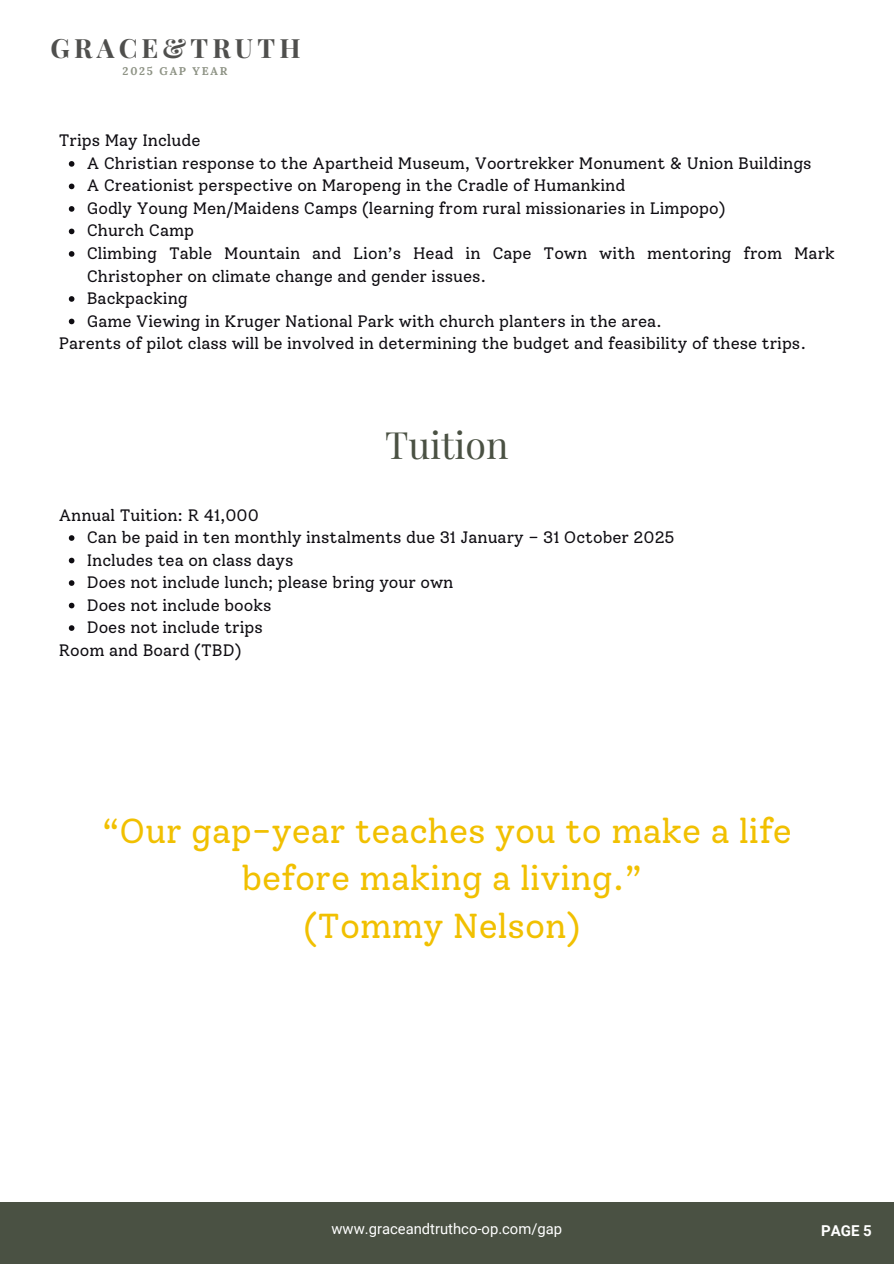
<style>
.page{position:relative;width:894px;height:1264px;background:#fff}
.page>*{position:absolute;margin:0;border:0;box-sizing:border-box;transform-origin:0 0}
.t1{font:37.5px "Playfair Display";color:#4a5143}
.t2{font:34.5px/47.2px "Solway";color:#f1c001;text-align:center}
.t3{font:700 26.55px "Playfair Display";letter-spacing:.16em;color:#4f4f4d}
.t4{font:16.5px/22.5px "Solway";color:#0f0d12}
.t5{font:700 15px "Roboto";color:#fff}
.t6{font:14.85px "Roboto";color:#fff}
.t7{font:700 11.25px "Lora";letter-spacing:.16em;color:#8e9385}
</style>
<div class="page">
<div style="left:0;top:1202px;width:893px;height:61px;background:#4a5143"></div>
<svg style="left:69px;top:161px;width:5px;height:6px"></svg>
<svg style="left:69px;top:184px;width:5px;height:5px"></svg>
<svg style="left:69px;top:206px;width:5px;height:6px"></svg>
<svg style="left:69px;top:229px;width:5px;height:5px"></svg>
<svg style="left:69px;top:251px;width:5px;height:6px"></svg>
<svg style="left:69px;top:296px;width:5px;height:6px"></svg>
<svg style="left:69px;top:319px;width:5px;height:5px"></svg>
<svg style="left:69px;top:535px;width:5px;height:6px"></svg>
<svg style="left:69px;top:557px;width:5px;height:6px"></svg>
<svg style="left:69px;top:580px;width:5px;height:6px"></svg>
<svg style="left:69px;top:602px;width:5px;height:6px"></svg>
<svg style="left:69px;top:625px;width:5px;height:6px"></svg>
<h4 class="t3" style="left:51px;top:30px;width:251px">GRACE&amp;TRUTH</h4>
<p class="t7" style="left:123px;top:63px;width:106px">2025 GAP YEAR</p>
<p class="t4" style="left:59px;top:129px;width:143px">Trips May Include</p>
<p class="t4" style="left:87px;top:152px;width:726px">A Christian response to the Apartheid Museum, Voortrekker Monument &amp; Union Buildings</p>
<p class="t4" style="left:87px;top:174px;width:540px">A Creationist perspective on Maropeng in the Cradle of Humankind</p>
<p class="t4" style="left:87px;top:197px;width:640px">Godly Young Men/Maidens Camps (learning from rural missionaries in Limpopo)</p>
<p class="t4" style="left:87px;top:219px;width:109px">Church Camp</p>
<p class="t4" style="left:87px;top:242px;width:749px">Climbing Table Mountain and Lion’s Head in Cape Town with mentoring from Mark<br>Christopher on climate change and gender issues.</p>
<p class="t4" style="left:87px;top:287px;width:103px">Backpacking</p>
<h4 class="t4" style="left:87px;top:309px;width:576px">Game Viewing in Kruger National Park with church planters in the area.</h4>
<h1 class="t4" style="left:59px;top:332px;width:748px">Parents of pilot class will be involved in determining the budget and feasibility of these trips.</h1>
<p class="t1" style="left:385px;top:418px;width:125px">Tuition</p>
<p class="t4" style="left:59px;top:503px;width:202px">Annual Tuition: R 41,000</p>
<p class="t4" style="left:87px;top:526px;width:589px">Can be paid in ten monthly instalments due 31 January – 31 October 2025</p>
<p class="t4" style="left:87px;top:548px;width:208px">Includes tea on class days</p>
<p class="t4" style="left:87px;top:571px;width:368px">Does not include lunch; please bring your own</p>
<p class="t4" style="left:87px;top:593px;width:186px">Does not include books</p>
<h4 class="t4" style="left:87px;top:616px;width:178px">Does not include trips</h4>
<h1 class="t4" style="left:59px;top:638px;width:184px">Room and Board (TBD)</h1>
<h3 class="t2" style="left:102px;top:807px;width:691px">“Our gap-year teaches you to make a life before making a living.”<br>(Tommy Nelson)</h3>
<h2 class="t6" style="left:331px;top:1220px;width:232px">www.graceandtruthco-op.com/gap</h2>
<h4 class="t5" style="left:820px;top:1221px;width:52px">PAGE 5</h4>
</div>
